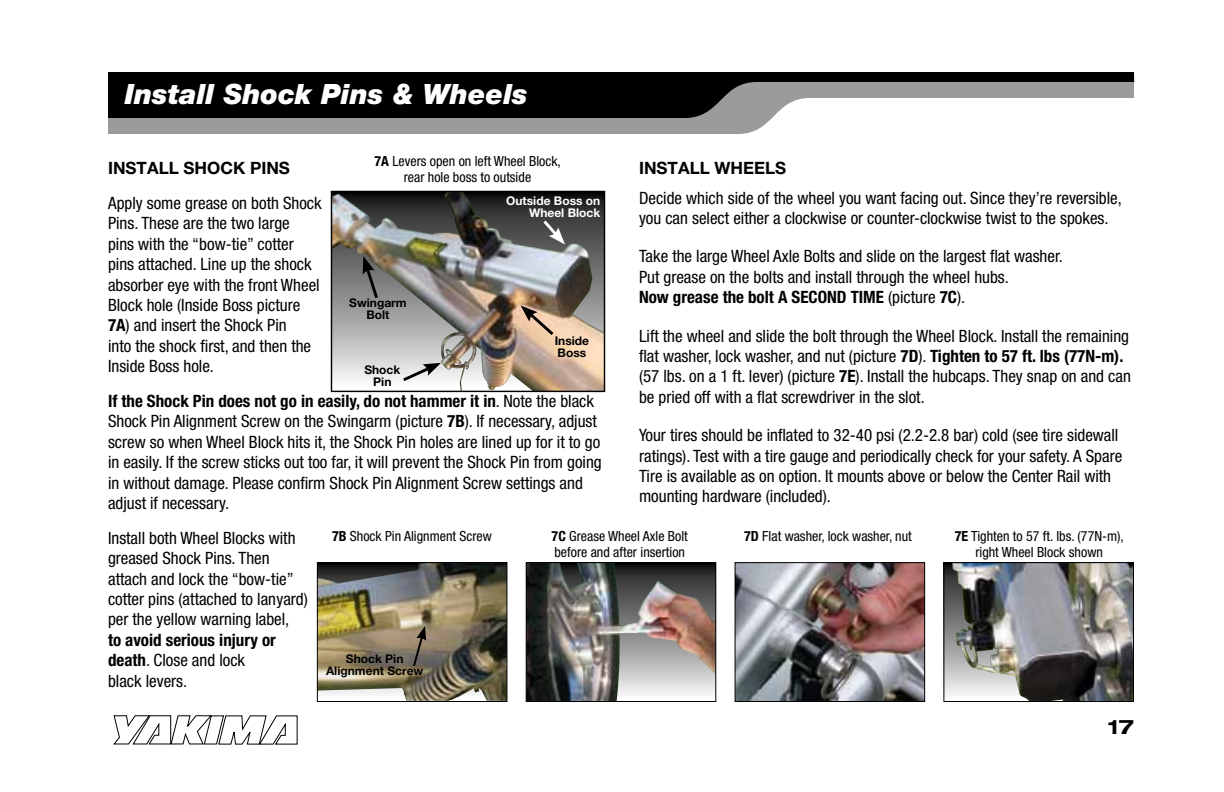
<style>
.page{position:relative;width:1224px;height:792px;background:#fff}
.page>*{position:absolute;margin:0;border:0;box-sizing:border-box;transform-origin:0 0}
.t1{font:italic 900 28px "Helvetica Neue LT Pro";color:#fff}
.t2{font:700 expanded 20px "Helvetica Neue LT Pro";color:#000}
.t3{font:condensed 17px/20.4px "Helvetica Neue LT Pro";color:#000}
.t4{font:700 condensed 17px/20.4px "Helvetica Neue LT Pro";color:#000}
.t5{font:700 17px "Helvetica Neue LT Pro";color:#000}
.t6{font:condensed 14px/16px "Helvetica Neue LT Pro";color:#000;text-align:center}
.t7{font:700 12px/12px "Helvetica Neue LT Pro";color:#000;text-align:center}
.t8{font:700 12px/12px "Helvetica Neue LT Pro";color:#fff;text-align:right}
.s1{font-weight:700}
.s2{font-weight:400}
</style>
<div class="page">
<img style="left:319px;top:564px;width:186px;height:136px">
<div style="left:317px;top:562px;width:190px;height:140px;border:1px solid #000"></div>
<img style="left:528px;top:564px;width:186px;height:136px">
<div style="left:526px;top:562px;width:190px;height:140px;border:1px solid #000"></div>
<img style="left:737px;top:564px;width:186px;height:136px">
<div style="left:735px;top:562px;width:190px;height:140px;border:1px solid #000"></div>
<div style="left:944px;top:563px;width:190px;height:139px;background:linear-gradient(to bottom,#1a1a1a,#fbfcfc)"></div>
<img style="left:952px;top:564px;width:180px;height:136px">
<div style="left:943px;top:562px;width:191px;height:140px;border:1px solid #000"></div>
<svg style="left:412px;top:626px;width:14px;height:42px"></svg>
<svg style="left:113px;top:715px;width:185px;height:30px"></svg>
<div style="left:108px;top:118px;width:664px;height:16px;background:#9b9b9c"></div>
<svg style="left:108px;top:72px;width:1026px;height:46px;background:#3f3f3f"></svg>
<img style="left:333px;top:193px;width:270px;height:197px">
<div style="left:331px;top:191px;width:274px;height:201px;border:1px solid #000"></div>
<svg style="left:400px;top:363px;width:41px;height:21px"></svg>
<svg style="left:540px;top:217px;width:25px;height:28px"></svg>
<svg style="left:521px;top:305px;width:36px;height:33px"></svg>
<svg style="left:363px;top:256px;width:17px;height:45px"></svg>
<h1 class="t1" style="left:125px;top:77px;width:405px">Install Shock Pins &amp; Wheels</h1>
<p class="t6" style="left:375px;top:153px;width:188px"><span class="s1">7A</span> Levers open on left Wheel Block, rear hole boss to outside</p>
<p class="t5" style="left:108px;top:158px;width:17px">Install</p>
<p class="t5" style="left:184px;top:158px;width:108px">SHOCK PINS</p>
<p class="t3" style="left:108px;top:193px;width:215px">Apply some grease on both Shock<br>Pins. These are the two large<br>pins with the “bow-tie” cotter pins attached. Line up the shock absorber eye with the front Wheel<br>Block hole (Inside Boss picture<br><span class="s1">7A</span>) and insert the Shock Pin<br>into the shock first, and then the<br>Inside Boss hole.</p>
<p class="t3" style="left:108px;top:391px;width:495px"><span class="s1">If the Shock Pin does not go in easily, do not hammer it in</span>. Note the black Shock Pin Alignment Screw on the Swingarm (picture <span class="s1">7B</span>). If necessary, adjust screw so when Wheel Block hits it, the Shock Pin holes are lined up for it to go in easily. If the screw sticks out too far, it will prevent the Shock Pin from going in without damage. Please confirm Shock Pin Alignment Screw settings and adjust if necessary.</p>
<p class="t3" style="left:108px;top:527px;width:201px">Install both Wheel Blocks with greased Shock Pins. Then attach and lock the “bow-tie” cotter pins (attached to lanyard) per the yellow warning label,</p>
<p class="t4" style="left:108px;top:629px;width:169px">to avoid serious injury or death<span class="s2">. Close and lock black levers.</span></p>
<p class="t5" style="left:639px;top:158px;width:17px">Install</p>
<p class="t5" style="left:715px;top:158px;width:28px">Wheels</p>
<p class="t3" style="left:639px;top:187px;width:484px">Decide which side of the wheel you want facing out. Since they’re reversible, you can select either a clockwise or counter-clockwise twist to the spokes.</p>
<p class="t3" style="left:639px;top:246px;width:425px">Take the large Wheel Axle Bolts and slide on the largest flat washer.<br>Put grease on the bolts and install through the wheel hubs.<br><span class="s1">Now grease the bolt A SECOND TIME</span> (picture <span class="s1">7C</span>).</p>
<p class="t3" style="left:639px;top:325px;width:493px">Lift the wheel and slide the bolt through the Wheel Block. Install the remaining flat washer, lock washer, and nut (picture <span class="s1">7D</span>). <span class="s1">Tighten to 57 ft. lbs (77N-m). </span>(57 lbs. on a 1 ft. lever) (picture <span class="s1">7E</span>). Install the hubcaps. They snap on and can be pried off with a flat screwdriver in the slot.</p>
<p class="t3" style="left:639px;top:425px;width:485px">Your tires should be inflated to 32-40 psi (2.2-2.8 bar) cold (see tire sidewall ratings). Test with a tire gauge and periodically check for your safety. A Spare Tire is available as on option. It mounts above or below the Center Rail with mounting hardware (included).</p>
<p class="t8" style="left:506px;top:195px;width:96px">Outside Boss on<br>Wheel Block</p>
<p class="t7" style="left:349px;top:297px;width:59px">Swingarm<br>Bolt</p>
<p class="t7" style="left:555px;top:334px;width:36px;text-align:left">Inside<br>Boss</p>
<p class="t7" style="left:364px;top:364px;width:38px">Shock<br>Pin</p>
<p class="t6" style="left:332px;top:528px;width:161px"><span class="s1">7B</span> Shock Pin Alignment Screw</p>
<p class="t6" style="left:552px;top:528px;width:138px;text-align:left"><span class="s1">7C</span> Grease Wheel Axle Bolt before and after insertion</p>
<p class="t6" style="left:744px;top:528px;width:169px"><span class="s1">7D</span> Flat washer, lock washer, nut</p>
<p class="t6" style="left:955px;top:528px;width:171px"><span class="s1">7E</span> Tighten to 57 ft. lbs. (77N-m), right Wheel Block shown</p>
<p class="t7" style="left:326px;top:652px;width:99px">Shock Pin<br>Alignment Screw</p>
<p class="t2" style="left:1108px;top:715px;width:28px">17</p>
</div>
